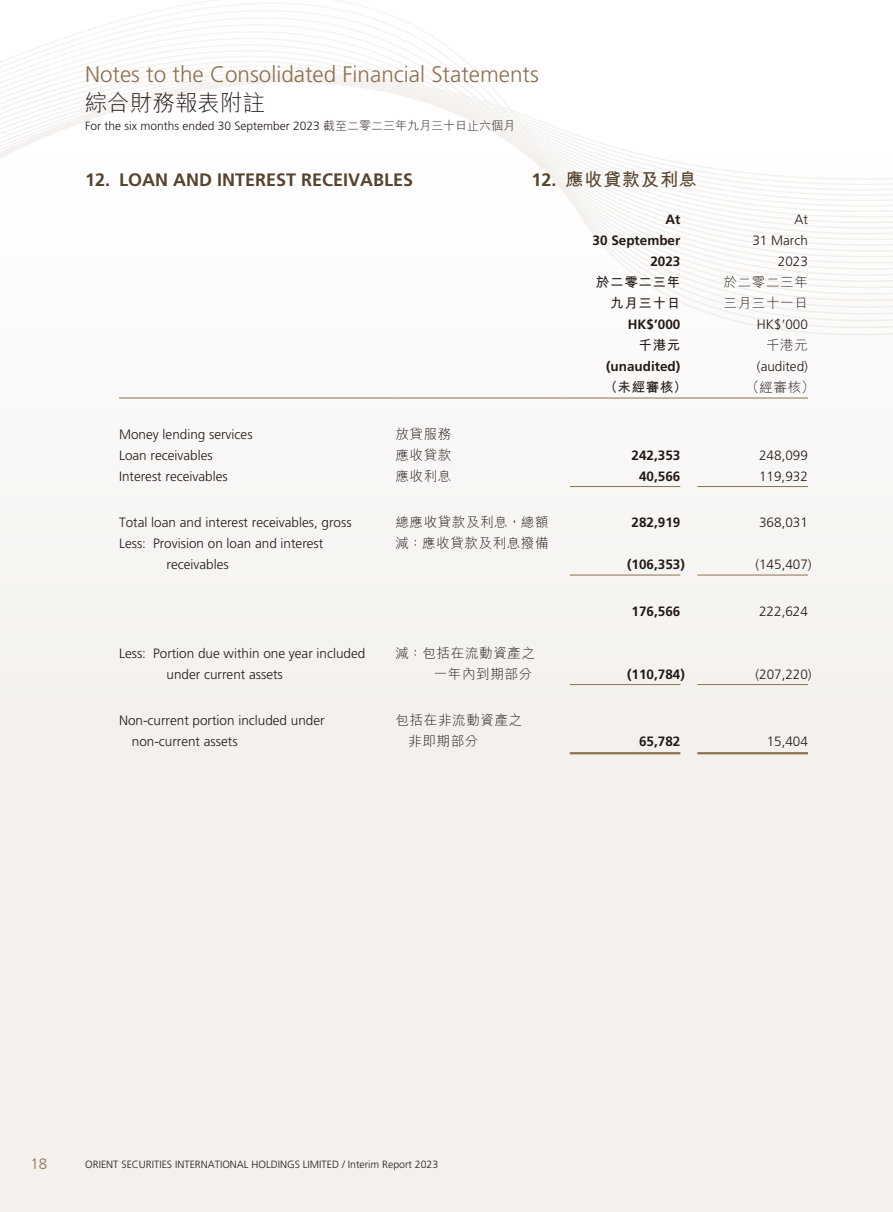
<style>
.page{position:relative;width:893px;height:1212px;background:#fff}
.page>*{position:absolute;margin:0;border:0;box-sizing:border-box;transform-origin:0 0}
.t1{font:300 22.5px "Frutiger LT Std";color:#8c7150}
.t2{font:300 22.5px "M Hei HK";color:#231916}
.t3{font:700 18px "Frutiger LT Std";color:#56442d}
.t4{font:700 18px "M Hei HK";letter-spacing:.05em;color:#56442d}
.t5{font:300 15px "Frutiger LT Std";color:#8c7150}
.t6{font:300 13.5px/21px "Frutiger LT Std";color:#231916}
.t7{font:700 13.5px/21px "Frutiger LT Std";color:#231916;text-align:right}
.t8{font:300 13.5px/21px "M Hei HK";letter-spacing:.05em;color:#231916}
.t9{font:700 13.5px/21px "M Hei HK";letter-spacing:.05em;color:#231916;text-align:right}
.t10{font:300 12px "Frutiger LT Std";color:#231916}
.t11{font:300 10.5px "Frutiger LT Std";color:#231916}
.s1{font-family:"M Hei HK"}
.s2{font-family:"Frutiger LT Std"}
</style>
<div class="page">
<div style="left:0;top:153px;width:893px;height:1059px;background:#f4f1ed"></div>
<div style="left:0;top:328px;width:893px;height:7px;background:#fbfbf9"></div>
<div style="left:0;top:321px;width:893px;height:7px;background:#fcfbfa"></div>
<div style="left:0;top:314px;width:893px;height:7px;background:#fcfbfa"></div>
<div style="left:0;top:301px;width:893px;height:7px;background:#fcfbfa"></div>
<div style="left:0;top:288px;width:893px;height:7px;background:#fcfcfb"></div>
<div style="left:0;top:282px;width:893px;height:6px;background:#fcfcfb"></div>
<svg style="left:0;top:276px;width:893px;height:6px"></svg>
<svg style="left:0;top:270px;width:893px;height:6px"></svg>
<svg style="left:0;top:264px;width:893px;height:6px"></svg>
<svg style="left:0;top:258px;width:893px;height:6px"></svg>
<svg style="left:0;top:0;width:893px;height:256px"></svg>
<hr style="left:119px;top:398px;width:276px;height:1px;background:#8c7150">
<hr style="left:395px;top:398px;width:166px;height:1px;background:#8c7150">
<hr style="left:561px;top:398px;width:128px;height:1px;background:#8c7150">
<hr style="left:689px;top:398px;width:119px;height:1px;background:#8c7150">
<hr style="left:570px;top:486px;width:110px;height:1px;background:#8c7150">
<hr style="left:697px;top:486px;width:111px;height:1px;background:#8c7150">
<hr style="left:570px;top:575px;width:110px;height:1px;background:#8c7150">
<hr style="left:697px;top:575px;width:111px;height:1px;background:#8c7150">
<hr style="left:570px;top:684px;width:110px;height:1px;background:#8c7150">
<hr style="left:697px;top:684px;width:111px;height:1px;background:#8c7150">
<hr style="left:570px;top:752px;width:110px;height:2px;background:#8c7150">
<hr style="left:697px;top:752px;width:111px;height:2px;background:#8c7150">
<h1 class="t1" style="left:85px;top:62px;width:455px">Notes to the Consolidated Financial Statements</h1>
<h1 class="t2" style="left:85px;top:91px;width:181px">綜合財務報表附註</h1>
<p class="t10" style="left:85px;top:119px;width:432px">For the six months ended 30 September 2023 <span class="s1">截至二零二三年九月三十日止六個月</span></p>
<h2 class="t3" style="left:85px;top:169px;width:330px">12. LOAN AND INTEREST RECEIVABLES</h2>
<h2 class="t4" style="left:531px;top:166px;width:167px"><span class="s2">12.</span> 應收貸款及利息</h2>
<p class="t7" style="left:593px;top:209px;width:89px">At<br>30 September<br>2023</p>
<p class="t6" style="left:752px;top:209px;width:57px;text-align:right">At<br>31 March<br>2023</p>
<p class="t9" style="left:596px;top:271px;width:86px">於二零二三年九月三十日</p>
<p class="t8" style="left:724px;top:272px;width:86px">於二零二三年三月三十一日</p>
<p class="t7" style="left:628px;top:314px;width:54px">HK$’000</p>
<p class="t6" style="left:757px;top:314px;width:53px">HK$’000</p>
<p class="t9" style="left:638px;top:334px;width:43px">千港元</p>
<p class="t8" style="left:766px;top:335px;width:43px">千港元</p>
<p class="t7" style="left:606px;top:356px;width:76px">(unaudited)</p>
<p class="t6" style="left:757px;top:356px;width:53px">(audited)</p>
<p class="t9" style="left:604px;top:376px;width:85px">（未經審核）</p>
<p class="t8" style="left:746px;top:377px;width:70px">（經審核）</p>
<p class="t6" style="left:119px;top:424px;width:135px">Money lending services</p>
<p class="t8" style="left:395px;top:423px;width:58px">放貸服務</p>
<p class="t6" style="left:119px;top:445px;width:95px">Loan receivables</p>
<p class="t8" style="left:395px;top:444px;width:58px">應收貸款</p>
<p class="t7" style="left:632px;top:445px;width:50px">242,353</p>
<p class="t6" style="left:759px;top:445px;width:50px">248,099</p>
<p class="t6" style="left:119px;top:466px;width:110px">Interest receivables</p>
<p class="t8" style="left:395px;top:465px;width:58px">應收利息</p>
<p class="t7" style="left:639px;top:466px;width:43px">40,566</p>
<p class="t6" style="left:759px;top:466px;width:50px">119,932</p>
<p class="t6" style="left:119px;top:512px;width:234px">Total loan and interest receivables, gross</p>
<p class="t8" style="left:395px;top:511px;width:155px">總應收貸款及利息，總額</p>
<p class="t7" style="left:632px;top:512px;width:50px">282,919</p>
<p class="t6" style="left:759px;top:512px;width:50px">368,031</p>
<p class="t6" style="left:167px;top:533px;width:158px;text-indent:-48px">Less: Provision on loan and interest receivables</p>
<p class="t8" style="left:395px;top:532px;width:155px">減：應收貸款及利息撥備</p>
<p class="t7" style="left:627px;top:554px;width:59px">(106,353)</p>
<p class="t6" style="left:755px;top:554px;width:58px">(145,407)</p>
<p class="t7" style="left:632px;top:601px;width:50px">176,566</p>
<p class="t6" style="left:759px;top:601px;width:50px">222,624</p>
<p class="t6" style="left:167px;top:643px;width:200px;text-indent:-48px">Less: Portion due within one year included under current assets</p>
<p class="t8" style="left:395px;top:642px;width:141px;text-align:right">減：包括在流動資產之一年內到期部分</p>
<p class="t6" style="left:132px;top:710px;width:194px;text-indent:-13px">Non-current portion included under non-current assets</p>
<p class="t8" style="left:408px;top:709px;width:116px;text-indent:-13px">包括在非流動資產之非即期部分</p>
<p class="t7" style="left:627px;top:664px;width:59px">(110,784)</p>
<p class="t6" style="left:755px;top:664px;width:58px">(207,220)</p>
<p class="t7" style="left:639px;top:731px;width:43px">65,782</p>
<p class="t6" style="left:767px;top:731px;width:43px">15,404</p>
<p class="t5" style="left:30px;top:1155px;width:18px">18</p>
<p class="t11" style="left:85px;top:1158px;width:354px">ORIENT SECURITIES INTERNATIONAL HOLDINGS LIMITED / Interim Report 2023</p>
</div>
